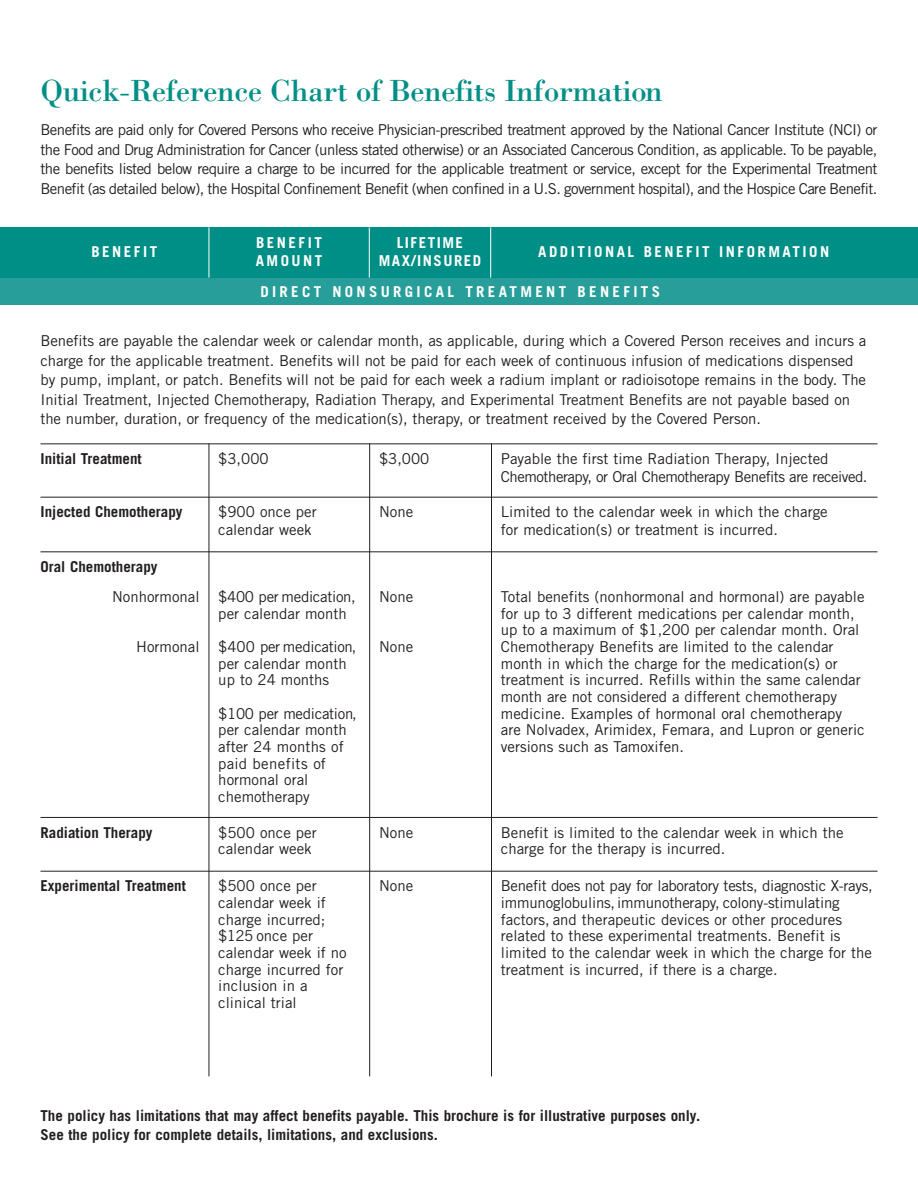
<style>
.page{position:relative;width:918px;height:1188px;background:#fff}
.page>*{position:absolute;margin:0;border:0;box-sizing:border-box;transform-origin:0 0}
.t1{font:31.5px "Bodoni";letter-spacing:-.01em;color:#008f86}
.t2{font:15px/16.6px "Trade Gothic";color:#231f20}
.t3{font:700 15px/19.5px "Trade Gothic";color:#231f20}
.t4{font:15px/18px "Trade Gothic";letter-spacing:-.03em;color:#231f20}
.t5{font:700 15px/18px "Trade Gothic";letter-spacing:.165em;color:#fff}
.t6{font:700 15px "Trade Gothic";letter-spacing:.22em;color:#fff}
.t7{font:700 15px/18px "Trade Gothic";letter-spacing:.1em;color:#fff;text-align:center}
</style>
<div class="page">
<div style="left:0;top:279px;width:918px;height:26px;background:#279e99"></div>
<hr style="left:209px;top:443px;width:1px;height:633px;background:#231f20">
<hr style="left:369px;top:443px;width:1px;height:633px;background:#231f20">
<hr style="left:491px;top:443px;width:1px;height:633px;background:#231f20">
<hr style="left:41px;top:443px;width:837px;height:1px;background:#231f20">
<hr style="left:41px;top:497px;width:837px;height:1px;background:#231f20">
<hr style="left:41px;top:551px;width:837px;height:1px;background:#231f20">
<hr style="left:41px;top:817px;width:837px;height:1px;background:#231f20">
<hr style="left:41px;top:871px;width:837px;height:1px;background:#231f20">
<div style="left:0;top:227px;width:918px;height:51px;background:#008f86"></div>
<hr style="left:369px;top:227px;width:1px;height:51px;background:#fff">
<hr style="left:490px;top:227px;width:1px;height:51px;background:#fff">
<hr style="left:209px;top:227px;width:1px;height:51px;background:#fff">
<h1 class="t1" style="left:40px;top:79px;width:624px">Quick-Reference Chart of Benefits Information</h1>
<p class="t2" style="left:40px;top:121px;width:839px;line-height:19.5px;text-align:justify">Benefits are paid only for Covered Persons who receive Physician-prescribed treatment approved by the National Cancer Institute (NCI) or the Food and Drug Administration for Cancer (unless stated otherwise) or an Associated Cancerous Condition, as applicable. To be payable, the benefits listed below require a charge to be incurred for the applicable treatment or service, except for the Experimental Treatment Benefit (as detailed below), the Hospital Confinement Benefit (when confined in a U.S. government hospital), and the Hospice Care Benefit.</p>
<p class="t5" style="left:91px;top:244px;width:67px">BENEFIT</p>
<p class="t5" style="left:256px;top:235px;width:68px">BENEFIT<br>AMOUNT</p>
<p class="t7" style="left:379px;top:235px;width:104px">LIFETIME<br>MAX/INSURED</p>
<p class="t5" style="left:538px;top:244px;width:292px">ADDITIONAL BENEFIT INFORMATION</p>
<p class="t6" style="left:260px;top:286px;width:401px">DIRECT NONSURGICAL TREATMENT BENEFITS</p>
<p class="t2" style="left:41px;top:332px;width:827px;line-height:19.5px">Benefits are payable the calendar week or calendar month, as applicable, during which a Covered Person receives and incurs a charge for the applicable treatment. Benefits will not be paid for each week of continuous infusion of medications dispensed by pump, implant, or patch. Benefits will not be paid for each week a radium implant or radioisotope remains in the body. The Initial Treatment, Injected Chemotherapy, Radiation Therapy, and Experimental Treatment Benefits are not payable based on the number, duration, or frequency of the medication(s), therapy, or treatment received by the Covered Person.</p>
<p class="t3" style="left:41px;top:450px;width:103px">Initial Treatment</p>
<p class="t2" style="left:218px;top:452px;width:52px">$3,000</p>
<p class="t2" style="left:379px;top:452px;width:52px">$3,000</p>
<p class="t4" style="left:501px;top:451px;width:368px">Payable the first time Radiation Therapy, Injected<br>Chemotherapy, or Oral Chemotherapy Benefits are received.</p>
<p class="t3" style="left:41px;top:504px;width:144px">Injected Chemotherapy</p>
<p class="t2" style="left:218px;top:504px;width:100px;line-height:18px">$900 once per calendar week</p>
<p class="t2" style="left:379px;top:505px;width:36px">None</p>
<p class="t2" style="left:501px;top:504px;width:328px;line-height:18px">Limited to the calendar week in which the charge for medication(s) or treatment is incurred.</p>
<p class="t3" style="left:41px;top:558px;width:119px">Oral Chemotherapy</p>
<p class="t2" style="left:112px;top:590px;width:89px">Nonhormonal</p>
<p class="t2" style="left:136px;top:640px;width:65px">Hormonal</p>
<p class="t2" style="left:218px;top:590px;width:139px">$400 per medication, per calendar month</p>
<p class="t2" style="left:218px;top:640px;width:140px">$400 per medication, per calendar month up to 24 months</p>
<p class="t2" style="left:218px;top:706px;width:140px">$100 per medication, per calendar month after 24 months of paid benefits of hormonal oral chemotherapy</p>
<p class="t2" style="left:501px;top:590px;width:365px">Total benefits (nonhormonal and hormonal) are payable for up to 3 different medications per calendar month, up to a maximum of $1,200 per calendar month. Oral Chemotherapy Benefits are limited to the calendar month in which the charge for the medication(s) or treatment is incurred. Refills within the same calendar month are not considered a different chemotherapy medicine. Examples of hormonal oral chemotherapy are Nolvadex, Arimidex, Femara, and Lupron or generic versions such as Tamoxifen.</p>
<p class="t2" style="left:379px;top:590px;width:36px">None</p>
<p class="t2" style="left:379px;top:640px;width:36px">None</p>
<p class="t3" style="left:41px;top:824px;width:114px">Radiation Therapy</p>
<p class="t2" style="left:218px;top:825px;width:100px">$500 once per calendar week</p>
<p class="t2" style="left:379px;top:825px;width:36px">None</p>
<p class="t2" style="left:501px;top:825px;width:344px">Benefit is limited to the calendar week in which the charge for the therapy is incurred.</p>
<p class="t3" style="left:41px;top:878px;width:147px">Experimental Treatment</p>
<p class="t2" style="left:218px;top:879px;width:130px">$500 once per calendar week if charge incurred; $125 once per calendar week if no charge incurred for inclusion in a clinical trial</p>
<p class="t2" style="left:379px;top:879px;width:36px">None</p>
<p class="t2" style="left:501px;top:879px;width:373px">Benefit does not pay for laboratory tests, diagnostic X-rays, immunoglobulins,immunotherapy, colony-stimulating factors, and therapeutic devices or other procedures related to these experimental treatments. Benefit is limited to the calendar week in which the charge for the treatment is incurred, if there is a charge.</p>
<p class="t3" style="left:40px;top:1107px;width:661px">The policy has limitations that may affect benefits payable. This brochure is for illustrative purposes only.<br>See the policy for complete details, limitations, and exclusions.</p>
</div>
